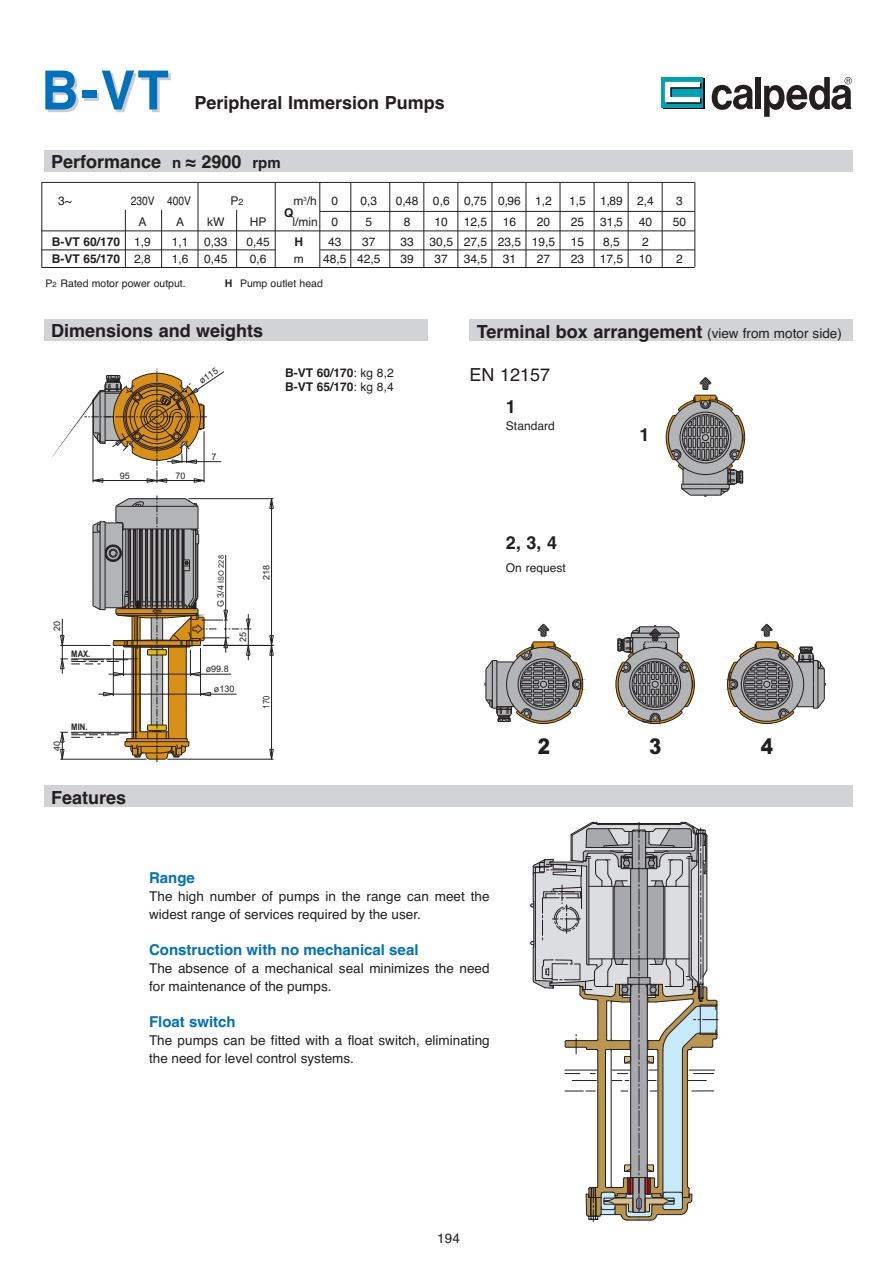
<style>
.page{position:relative;width:894px;height:1264px;background:#fff}
.page>*{position:absolute;margin:0;border:0;box-sizing:border-box;transform-origin:0 0}
.t1{font:700 54px "Helvetica";color:#0071bc;scale:.95 1}
.t2{font:900 21.6px "Arial";color:#231f20;scale:.85 1}
.t3{font:700 18px "Helvetica";color:#231f20}
.t4{font:18px "Helvetica";color:#231f20}
.t5{font:700 15px "Helvetica";color:#0071bc}
.t6{font:13.5px/18px "Helvetica";color:#231f20}
.t7{font:12px "Helvetica";color:#231f20}
.t8{font:700 12px/14.4px "Helvetica";color:#231f20}
.t9{font:12px "Helvetica";color:#231f20;scale:.85 1}
.t10{font:10.5px "Helvetica";color:#231f20}
.t11{font:9px "Arial";color:#231f20}
.t12{font:700 9px "Arial";color:#231f20;scale:.85 1}
.t13{font:9px "Arial";color:#231f20;scale:.85 1}
.t14{font:7.5px "Arial";color:#231f20}
.s1{font-size:15px}
.s2{font-size:9px}
.s3{font-weight:400}
.s4{font-size:7.5px}
.s5{font-weight:700}
.s6{font-weight:400;font-size:13.5px}
</style>
<div class="page">
<div style="left:44px;top:150px;width:808px;height:22px;background:#d1d3d4"></div>
<div style="left:44px;top:319px;width:383px;height:21px;background:#d1d3d4"></div>
<div style="left:469px;top:319px;width:383px;height:21px;background:#d1d3d4"></div>
<div style="left:755px;top:77px;width:5px;height:32px;background:#231f20"></div>
<svg style="left:711px;top:85px;width:41px;height:25px"></svg>
<div style="left:663px;top:78px;width:41px;height:31px;background:#00a2b2"></div>
<div style="left:661px;top:77px;width:41px;height:30px;background:#00a2b2"></div>
<svg style="left:664px;top:82px;width:37px;height:22px"></svg>
<svg style="left:764px;top:77px;width:87px;height:40px"></svg>
<hr style="left:41px;top:182px;width:653px;height:1px;background:#231f20">
<hr style="left:41px;top:230px;width:653px;height:1px;background:#231f20">
<hr style="left:41px;top:267px;width:653px;height:1px;background:#231f20">
<hr style="left:41px;top:182px;width:1px;height:85px;background:#231f20">
<hr style="left:125px;top:210px;width:1px;height:57px;background:#231f20">
<hr style="left:161px;top:210px;width:1px;height:57px;background:#231f20">
<hr style="left:236px;top:210px;width:1px;height:57px;background:#231f20">
<hr style="left:319px;top:182px;width:1px;height:85px;background:#231f20">
<hr style="left:197px;top:182px;width:1px;height:85px;background:#231f20">
<hr style="left:275px;top:182px;width:1px;height:85px;background:#231f20">
<hr style="left:350px;top:182px;width:1px;height:85px;background:#231f20">
<hr style="left:389px;top:182px;width:1px;height:85px;background:#231f20">
<hr style="left:423px;top:182px;width:1px;height:85px;background:#231f20">
<hr style="left:457px;top:182px;width:1px;height:85px;background:#231f20">
<hr style="left:491px;top:182px;width:1px;height:85px;background:#231f20">
<hr style="left:525px;top:182px;width:1px;height:85px;background:#231f20">
<hr style="left:559px;top:182px;width:1px;height:85px;background:#231f20">
<hr style="left:593px;top:182px;width:1px;height:85px;background:#231f20">
<hr style="left:627px;top:182px;width:1px;height:85px;background:#231f20">
<hr style="left:661px;top:182px;width:1px;height:85px;background:#231f20">
<hr style="left:320px;top:211px;width:374px;height:1px;background:#231f20">
<hr style="left:694px;top:182px;width:1px;height:85px;background:#231f20">
<hr style="left:42px;top:249px;width:233px;height:1px;background:#231f20">
<hr style="left:320px;top:249px;width:374px;height:1px;background:#231f20">
<svg style="left:615px;top:625px;width:80px;height:99px"></svg>
<svg style="left:484px;top:623px;width:99px;height:101px"></svg>
<svg style="left:726px;top:623px;width:99px;height:101px"></svg>
<hr style="left:167px;top:758px;width:106px;height:1px;background:#231f20">
<hr style="left:271px;top:645px;width:1px;height:114px;background:#231f20">
<svg style="left:269px;top:748px;width:4px;height:11px"></svg>
<hr style="left:203px;top:645px;width:70px;height:1px;background:#231f20">
<hr style="left:271px;top:498px;width:1px;height:147px;background:#231f20">
<svg style="left:269px;top:635px;width:4px;height:21px"></svg>
<svg style="left:269px;top:499px;width:4px;height:10px"></svg>
<hr style="left:188px;top:498px;width:85px;height:1px;background:#231f20">
<svg style="left:60px;top:368px;width:192px;height:394px"></svg>
<svg style="left:665px;top:377px;width:80px;height:120px"></svg>
<div style="left:44px;top:785px;width:808px;height:22px;background:#d1d3d4"></div>
<svg style="left:530px;top:821px;width:187px;height:400px"></svg>
<h1 class="t1" style="left:41px;top:71px;width:136px">B-VT</h1>
<h3 class="t3" style="left:194px;top:96px;width:252px">Peripheral Immersion Pumps</h3>
<h3 class="t3" style="left:51px;top:155px;width:231px">Performance <span class="s1">n</span> ≈ 2900 <span class="s1">rpm</span></h3>
<p class="t7" style="left:293px;top:196px;width:46px">m<sup>3</sup>/h 0</p>
<p class="t7" style="left:360px;top:196px;width:18px">0,3</p>
<p class="t7" style="left:396px;top:196px;width:157px">0,48 0,6 0,75 0,96 1,2</p>
<p class="t7" style="left:569px;top:196px;width:86px">1,5 1,89 2,4</p>
<p class="t7" style="left:676px;top:196px;width:8px">3</p>
<p class="t7" style="left:58px;top:196px;width:15px">3~</p>
<p class="t9" style="left:131px;top:196px;width:72px">230V 400V</p>
<p class="t7" style="left:230px;top:196px;width:15px">P<span class="s2">2</span></p>
<p class="t8" style="left:284px;top:206px;width:11px">Q</p>
<p class="t7" style="left:138px;top:217px;width:10px">A</p>
<p class="t7" style="left:176px;top:217px;width:10px">A</p>
<p class="t7" style="left:207px;top:217px;width:19px">kW</p>
<p class="t7" style="left:250px;top:217px;width:18px">HP</p>
<p class="t7" style="left:292px;top:217px;width:47px">l/min 0</p>
<p class="t7" style="left:365px;top:217px;width:8px">5</p>
<p class="t7" style="left:404px;top:217px;width:8px">8</p>
<p class="t7" style="left:434px;top:217px;width:15px">10</p>
<p class="t7" style="left:463px;top:217px;width:25px">12,5</p>
<p class="t7" style="left:502px;top:217px;width:15px">16</p>
<p class="t7" style="left:536px;top:217px;width:15px">20</p>
<p class="t7" style="left:570px;top:217px;width:15px">25</p>
<p class="t7" style="left:600px;top:217px;width:24px">31,5</p>
<p class="t7" style="left:638px;top:217px;width:15px">40</p>
<p class="t7" style="left:672px;top:217px;width:15px">50</p>
<p class="t8" style="left:52px;top:236px;width:100px">B-VT 60/170 <span class="s3">1,9</span></p>
<p class="t7" style="left:172px;top:237px;width:18px">1,1</p>
<p class="t7" style="left:204px;top:237px;width:25px">0,33</p>
<p class="t7" style="left:246px;top:237px;width:25px">0,45</p>
<p class="t8" style="left:294px;top:236px;width:10px">H</p>
<p class="t7" style="left:328px;top:237px;width:15px">43</p>
<p class="t7" style="left:362px;top:237px;width:15px">37</p>
<p class="t7" style="left:400px;top:237px;width:15px">33</p>
<p class="t7" style="left:429px;top:237px;width:127px">30,5 27,5 23,5 19,5</p>
<p class="t7" style="left:570px;top:237px;width:15px">15</p>
<p class="t7" style="left:603px;top:237px;width:18px">8,5</p>
<p class="t7" style="left:642px;top:237px;width:8px">2</p>
<p class="t8" style="left:52px;top:253px;width:100px">B-VT 65/170 <span class="s3">2,8</span></p>
<p class="t7" style="left:172px;top:255px;width:18px">1,6</p>
<p class="t7" style="left:204px;top:255px;width:25px">0,45</p>
<p class="t7" style="left:250px;top:255px;width:18px">0,6</p>
<p class="t7" style="left:293px;top:255px;width:11px">m</p>
<p class="t7" style="left:323px;top:255px;width:59px">48,5 42,5</p>
<p class="t7" style="left:400px;top:255px;width:15px">39</p>
<p class="t7" style="left:434px;top:255px;width:15px">37</p>
<p class="t7" style="left:463px;top:255px;width:25px">34,5</p>
<p class="t7" style="left:502px;top:255px;width:15px">31</p>
<p class="t7" style="left:536px;top:255px;width:15px">27</p>
<p class="t7" style="left:570px;top:255px;width:15px">23</p>
<p class="t7" style="left:599px;top:255px;width:25px">17,5</p>
<p class="t7" style="left:638px;top:255px;width:15px">10</p>
<p class="t7" style="left:676px;top:255px;width:8px">2</p>
<p class="t10" style="left:46px;top:279px;width:142px">P<span class="s4">2</span> Rated motor power output.</p>
<p class="t10" style="left:225px;top:279px;width:99px"><span class="s5">H</span> Pump outlet head</p>
<h3 class="t3" style="left:51px;top:324px;width:214px">Dimensions and weights</h3>
<h3 class="t3" style="left:476px;top:325px;width:366px">Terminal box arrangement <span class="s6">(view from motor side)</span></h3>
<p class="t11" style="left:120px;top:472px;width:12px">95</p>
<p class="t11" style="left:54px;top:631px;width:12px;rotate:-90deg">20</p>
<p class="t12" style="left:71px;top:650px;width:24px">MAX.</p>
<p class="t11" style="left:54px;top:750px;width:12px;rotate:-90deg">40</p>
<p class="t12" style="left:71px;top:723px;width:20px">MIN.</p>
<h3 class="t3" style="left:51px;top:790px;width:76px">Features</h3>
<p class="t11" style="left:198px;top:378px;width:22px;rotate:-34deg">ø115</p>
<p class="t11" style="left:175px;top:472px;width:12px">70</p>
<p class="t11" style="left:211px;top:453px;width:7px">7</p>
<p class="t8" style="left:285px;top:366px;width:110px">B-VT 60/170<span class="s3">: kg 8,2<br></span>B-VT 65/170<span class="s3">: kg 8,4</span></p>
<p class="t14" style="left:218px;top:607px;width:53px;rotate:-90deg"><span class="s2">G 3/4</span> ISO 228</p>
<p class="t11" style="left:205px;top:665px;width:25px">ø99.8</p>
<p class="t11" style="left:240px;top:642px;width:12px;rotate:-90deg">25</p>
<p class="t11" style="left:214px;top:685px;width:22px">ø130</p>
<p class="t11" style="left:263px;top:579px;width:17px;rotate:-90deg">218</p>
<p class="t13" style="left:263px;top:708px;width:17px;rotate:-90deg">170</p>
<h3 class="t4" style="left:469px;top:368px;width:82px">EN 12157</h3>
<h3 class="t3" style="left:505px;top:400px;width:12px">1</h3>
<p class="t7" style="left:505px;top:421px;width:50px">Standard</p>
<h3 class="t3" style="left:505px;top:536px;width:53px">2, 3, 4</h3>
<p class="t7" style="left:505px;top:563px;width:61px">On request</p>
<h3 class="t3" style="left:639px;top:428px;width:12px">1</h3>
<h2 class="t2" style="left:537px;top:734px;width:16px">2</h2>
<h2 class="t2" style="left:649px;top:734px;width:16px">3</h2>
<h2 class="t2" style="left:760px;top:734px;width:16px">4</h2>
<p class="t5" style="left:149px;top:872px;width:47px">Range</p>
<p class="t6" style="left:149px;top:888px;width:342px">The high number of pumps in the range can meet the widest range of services required by the user.</p>
<p class="t5" style="left:149px;top:944px;width:271px">Construction with no mechanical seal</p>
<p class="t6" style="left:149px;top:960px;width:342px">The absence of a mechanical seal minimizes the need for maintenance of the pumps.</p>
<p class="t5" style="left:149px;top:1016px;width:88px">Float switch</p>
<p class="t6" style="left:149px;top:1032px;width:342px">The pumps can be fitted with a float switch, eliminating the need for level control systems.</p>
<p class="t6" style="left:437px;top:1229px;width:24px">194</p>
</div>
